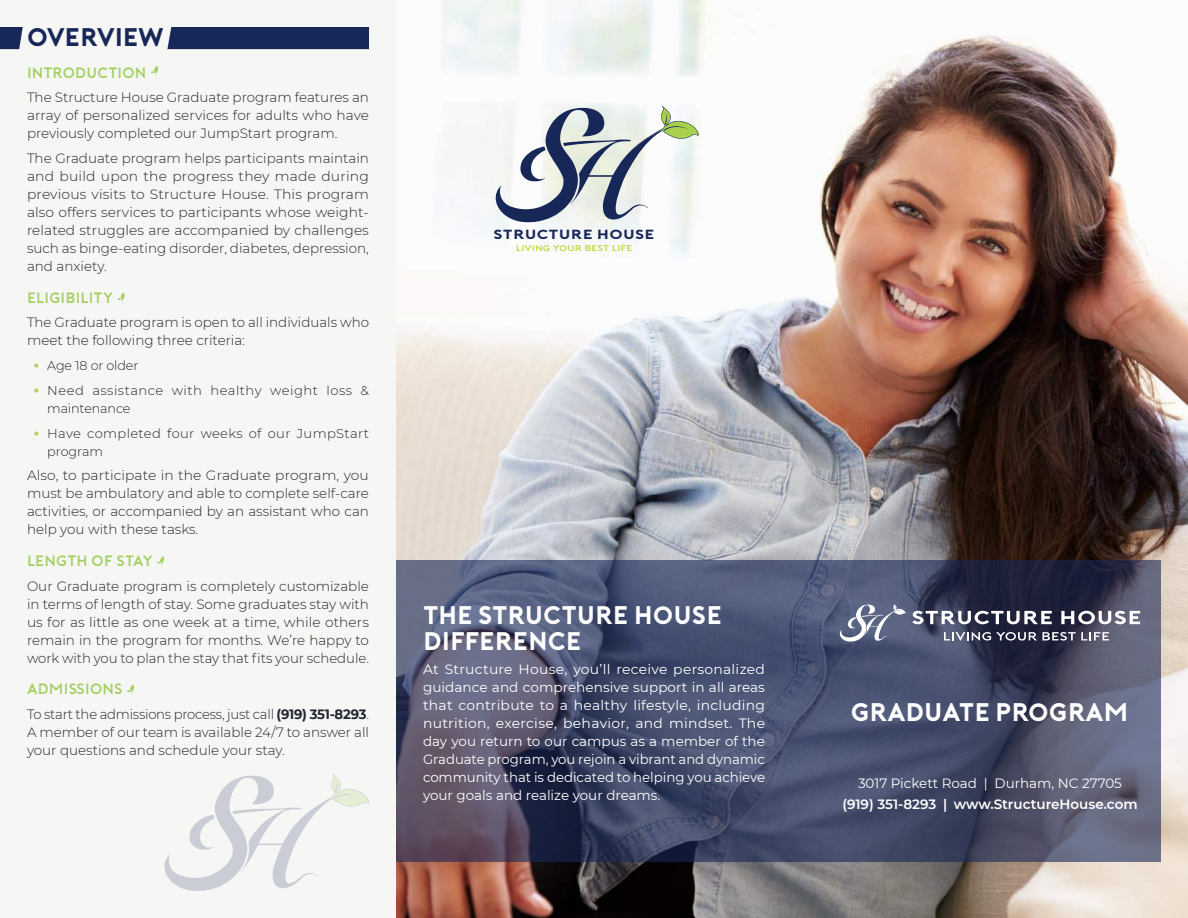
<style>
.page{position:relative;width:1188px;height:918px;background:#fff}
.page>*{position:absolute;margin:0;border:0;box-sizing:border-box;transform-origin:0 0}
.t1{font:700 25.5px/25.5px "Porter";letter-spacing:-.02em;color:#fff}
.t2{font:700 25.5px "Porter";letter-spacing:-.025em;color:#172757}
.t3{font:500 15px "Porter";letter-spacing:.01em;color:#a1cf5f}
.t4{font:300 13.5px/18px "Montserrat";color:#21262e;text-align:justify}
.t5{font:13.5px/18px "Montserrat";color:#fff;text-align:justify}
.t6{font:600 13.5px "Montserrat";color:#fff}
.t7{font:700 13.35px "Porter";color:#172757;scale:1.23 1}
.t8{font:300 12.75px/18px "Montserrat";letter-spacing:.025em;color:#21262e}
.t9{font:300 12.75px "Montserrat";letter-spacing:-.01em;color:#21262e}
.t10{font:500 8.25px "Porter";color:#c4d53c;scale:1.23 1}
.s1{font-family:"Porter";font-weight:500;color:#abd36f}
.s2{font-weight:700}
</style>
<div class="page">
<img style="left:396px;top:0;width:792px;height:918px">
<div style="left:0;top:0;width:396px;height:918px;background:#f6f6f5"></div>
<svg style="left:0;top:27px;width:23px;height:22px"></svg>
<svg style="left:396px;top:561px;width:765px;height:301px;background:#4a4f6b"></svg>
<svg style="left:912px;top:611px;width:140px;height:13px"></svg>
<svg style="left:1061px;top:611px;width:79px;height:13px"></svg>
<svg style="left:944px;top:632px;width:165px;height:9px"></svg>
<svg style="left:840px;top:604px;width:66px;height:38px"></svg>
<div style="left:167px;top:27px;width:202px;height:22px;background:#172757"></div>
<svg style="left:165px;top:774px;width:204px;height:117px"></svg>
<svg style="left:496px;top:105px;width:204px;height:118px"></svg>
<svg style="left:151px;top:66px;width:7px;height:10px"></svg>
<svg style="left:117px;top:292px;width:8px;height:11px"></svg>
<svg style="left:127px;top:684px;width:7px;height:11px"></svg>
<svg style="left:157px;top:556px;width:7px;height:10px"></svg>
<h1 class="t2" style="left:27px;top:23px;width:139px">OVERVIEW</h1>
<p class="t3" style="left:27px;top:64px;width:121px">INTRODUCTION</p>
<p class="t4" style="left:27px;top:88px;width:344px">The Structure House Graduate program features an array of personalized services for adults who have previously completed our JumpStart program.</p>
<p class="t4" style="left:27px;top:149px;width:344px">The Graduate program helps participants maintain and build upon the progress they made during previous visits to Structure House. This program also offers services to participants whose weight&shy;related struggles are accompanied by challenges such as binge-eating disorder, diabetes, depression, and anxiety.</p>
<p class="t3" style="left:27px;top:289px;width:88px">ELIGIBILITY</p>
<p class="t4" style="left:27px;top:313px;width:344px">The Graduate program is open to all individuals who meet the following three criteria:</p>
<p class="t9" style="left:34px;top:357px;width:106px"><span class="s1">•</span> Age 18 or older</p>
<p class="t8" style="left:47px;top:381px;width:323px;text-indent:-14px"><span class="s1">•</span> Need assistance with healthy weight loss &amp; maintenance</p>
<p class="t8" style="left:47px;top:424px;width:323px;text-indent:-14px"><span class="s1">•</span> Have completed four weeks of our JumpStart program</p>
<p class="t4" style="left:27px;top:466px;width:344px">Also, to participate in the Graduate program, you must be ambulatory and able to complete self-care activities, or accompanied by an assistant who can help you with these tasks.</p>
<p class="t3" style="left:27px;top:552px;width:127px">LENGTH OF STAY</p>
<p class="t4" style="left:27px;top:576px;width:344px">Our Graduate program is completely customizable in terms of length of stay. Some graduates stay with us for as little as one week at a time, while others remain in the program for months. We’re happy to work with you to plan the stay that fits your schedule.</p>
<p class="t3" style="left:27px;top:681px;width:97px">ADMISSIONS</p>
<p class="t4" style="left:27px;top:705px;width:344px">To start the admissions process, just call <span class="s2">(919) 351-8293</span>.<br>A member of our team is available 24/7 to answer all your questions and schedule your stay.</p>
<p class="t7" style="left:494px;top:227px;width:132px">STRUCTURE HOUSE</p>
<p class="t10" style="left:516px;top:243px;width:97px">LIVING YOUR BEST LIFE</p>
<h1 class="t1" style="left:423px;top:603px;width:301px">THE STRUCTURE HOUSE<br>DIFFERENCE</h1>
<p class="t5" style="left:423px;top:660px;width:344px">At Structure House, you’ll receive personalized guidance and comprehensive support in all areas that contribute to a healthy lifestyle, including nutrition, exercise, behavior, and mindset. The day you return to our campus as a member of the Graduate program, you rejoin a vibrant and dynamic community that is dedicated to helping you achieve your goals and realize your dreams.</p>
<h1 class="t1" style="left:851px;top:699px;width:280px">GRADUATE PROGRAM</h1>
<p class="t5" style="left:858px;top:774px;width:265px">3017 Pickett Road | Durham, NC 27705</p>
<p class="t6" style="left:842px;top:794px;width:297px">(919) 351-8293 | www.StructureHouse.com</p>
</div>
